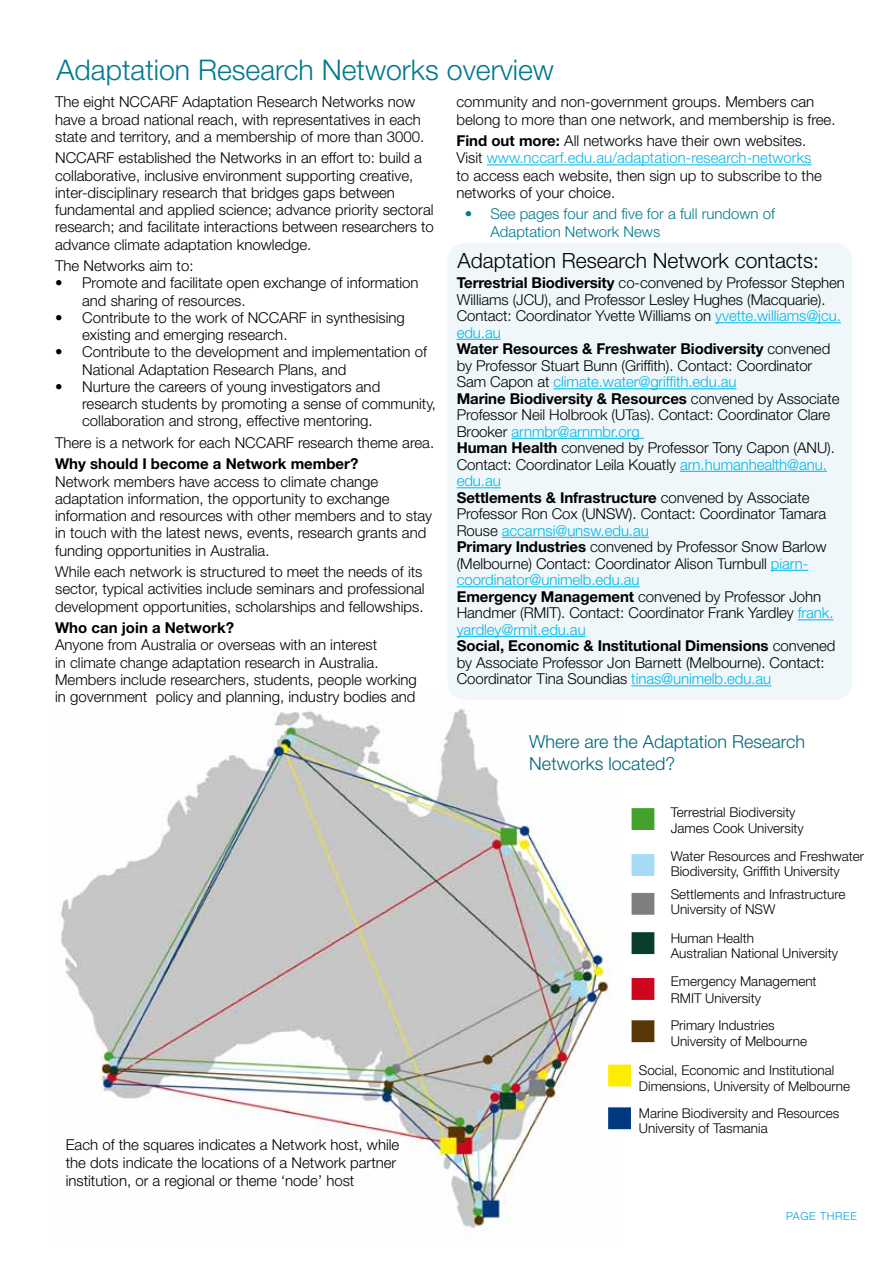
<style>
.page{position:relative;width:893px;height:1263px;background:#fff}
.page>*{position:absolute;margin:0;border:0;box-sizing:border-box;transform-origin:0 0}
.t1{font:300 28.5px "Helvetica Neue";color:#007a8d}
.t2{font:300 21px "Helvetica Neue";color:#000}
.t3{font:300 18px/21.6px "Helvetica Neue";color:#006878}
.t4{font:300 15px/17.2px "Helvetica Neue";color:#000}
.t5{font:300 15px/17.2px "Helvetica Neue";color:#007a8d}
.t6{font:700 15px "Helvetica Neue";color:#000}
.t7{font:300 13.5px/16.2px "Helvetica Neue";color:#000}
.t8{font:300 10.95px "Helvetica Neue";letter-spacing:.06em;color:#009ee0}
.s1{font-weight:700}
.s2{color:#00b6e8}
</style>
<div class="page">
<img style="left:60px;top:689px;width:562px;height:540px">
<div style="left:632px;top:808px;width:22px;height:22px;background:#44a12b"></div>
<div style="left:632px;top:854px;width:22px;height:22px;background:#a5dbf4"></div>
<div style="left:632px;top:893px;width:22px;height:22px;background:#7e7f81"></div>
<div style="left:632px;top:932px;width:22px;height:22px;background:#0b3d2b"></div>
<div style="left:632px;top:978px;width:22px;height:22px;background:#cd071e;border:5px solid #cd071e"></div>
<div style="left:632px;top:1020px;width:22px;height:22px;background:#5a3707"></div>
<div style="left:608px;top:1064px;width:23px;height:22px;background:#ffed00;border:5px solid #ffed00"></div>
<div style="left:608px;top:1107px;width:23px;height:22px;background:#003882;border:5px solid #003882"></div>
<hr style="left:487px;top:164px;width:324px;height:1px;background:#00b6e8">
<div style="left:448px;top:243px;width:404px;height:457px;background:#eff7fb;border-radius:18px"></div>
<hr style="left:715px;top:322px;width:126px;height:1px;background:#00b6e8">
<hr style="left:457px;top:339px;width:44px;height:1px;background:#00b6e8">
<hr style="left:554px;top:388px;width:182px;height:1px;background:#00b6e8">
<hr style="left:511px;top:438px;width:133px;height:1px;background:#00b6e8">
<hr style="left:680px;top:471px;width:147px;height:1px;background:#00b6e8">
<hr style="left:457px;top:487px;width:44px;height:1px;background:#00b6e8">
<hr style="left:502px;top:537px;width:147px;height:1px;background:#00b6e8">
<hr style="left:771px;top:570px;width:37px;height:1px;background:#00b6e8">
<hr style="left:457px;top:586px;width:183px;height:1px;background:#00b6e8">
<hr style="left:798px;top:619px;width:35px;height:1px;background:#00b6e8">
<hr style="left:457px;top:636px;width:129px;height:1px;background:#00b6e8">
<hr style="left:631px;top:685px;width:140px;height:1px;background:#00b6e8">
<h1 class="t1" style="left:57px;top:53px;width:499px">Adaptation Research Networks overview</h1>
<p class="t4" style="left:55px;top:93px;width:371px">The eight NCCARF Adaptation Research Networks now have a broad national reach, with representatives in each state and territory, and a membership of more than 3000.</p>
<p class="t4" style="left:55px;top:149px;width:380px">NCCARF established the Networks in an effort to: build a collaborative, inclusive environment supporting creative, inter-disciplinary research that bridges gaps between fundamental and applied science; advance priority sectoral research; and facilitate interactions between researchers to advance climate adaptation knowledge.</p>
<p class="t4" style="left:55px;top:257px;width:140px">The Networks aim to:</p>
<p class="t4" style="left:82px;top:274px;width:338px;text-indent:-27px">• Promote and facilitate open exchange of information and sharing of resources.</p>
<p class="t4" style="left:82px;top:309px;width:324px;text-indent:-27px">• Contribute to the work of NCCARF in synthesising existing and emerging research.</p>
<p class="t4" style="left:82px;top:343px;width:346px;text-indent:-27px">• Contribute to the development and implementation of<br>National Adaptation Research Plans, and</p>
<p class="t4" style="left:82px;top:378px;width:355px;text-indent:-27px">• Nurture the careers of young investigators and research students by promoting a sense of community, collaboration and strong, effective mentoring.</p>
<p class="t4" style="left:55px;top:434px;width:381px">There is a network for each NCCARF research theme area.</p>
<p class="t6" style="left:55px;top:455px;width:305px">Why should I become a Network member?</p>
<p class="t4" style="left:55px;top:472px;width:379px">Network members have access to climate change adaptation information, the opportunity to exchange information and resources with other members and to stay in touch with the latest news, events, research grants and funding opportunities in Australia.</p>
<p class="t4" style="left:55px;top:563px;width:371px">While each network is structured to meet the needs of its sector, typical activities include seminars and professional development opportunities, scholarships and fellowships.</p>
<p class="t6" style="left:55px;top:618px;width:180px">Who can join a Network?</p>
<p class="t4" style="left:55px;top:636px;width:363px">Anyone from Australia or overseas with an interest<br>in climate change adaptation research in Australia.<br>Members include researchers, students, people working in government policy and planning, industry bodies and</p>
<p class="t4" style="left:66px;top:1136px;width:335px;line-height:18px">Each of the squares indicates a Network host, while the dots indicate the locations of a Network partner institution, or a regional or theme ‘node’ host</p>
<p class="t4" style="left:456px;top:93px;width:381px">community and non-government groups. Members can belong to more than one network, and membership is free.</p>
<p class="t4" style="left:456px;top:132px;width:367px"><span class="s1">Find out more:</span> All networks have their own websites.<br>Visit <span class="s2">www.nccarf.edu.au/adaptation-research-networks </span>to access each website, then sign up to subscribe to the networks of your choice.</p>
<p class="t5" style="left:490px;top:205px;width:286px;text-indent:-26px">• See pages four and five for a full rundown of<br>Adaptation Network News</p>
<p class="t4" style="left:457px;top:274px;width:390px;line-height:16.5px"><span class="s1">Terrestrial Biodiversity</span> co-convened by Professor Stephen Williams (JCU), and Professor Lesley Hughes (Macquarie).<br>Contact: Coordinator Yvette Williams on <span class="s2">yvette.williams@jcu. edu.au<br></span><span class="s1">Water Resources &amp; Freshwater Biodiversity</span> convened by Professor Stuart Bunn (Griffith). Contact: Coordinator Sam Capon at <span class="s2">climate.water@griffith.edu.au<br></span><span class="s1">Marine Biodiversity &amp; Resources</span> convened by Associate Professor Neil Holbrook (UTas). Contact: Coordinator Clare Brooker <span class="s2">arnmbr@arnmbr.org<br></span><span class="s1">Human Health</span> convened by Professor Tony Capon (ANU).<br>Contact: Coordinator Leila Kouatly <span class="s2">arn.humanhealth@anu. edu.au<br></span><span class="s1">Settlements &amp; Infrastructure</span> convened by Associate Professor Ron Cox (UNSW). Contact: Coordinator Tamara Rouse <span class="s2">accarnsi@unsw.edu.au<br></span><span class="s1">Primary Industries</span> convened by Professor Snow Barlow (Melbourne) Contact: Coordinator Alison Turnbull <span class="s2">piarn&shy;coordinator@unimelb.edu.au<br></span><span class="s1">Emergency Management</span> convened by Professor John Handmer (RMIT). Contact: Coordinator Frank Yardley <span class="s2">frank. yardley@rmit.edu.au<br></span><span class="s1">Social, Economic &amp; Institutional Dimensions</span> convened by Associate Professor Jon Barnett (Melbourne). Contact:<br>Coordinator Tina Soundias <span class="s2">tinas@unimelb.edu.au</span></p>
<h2 class="t2" style="left:458px;top:248px;width:363px">Adaptation Research Network contacts:</h2>
<p class="t3" style="left:529px;top:730px;width:277px">Where are the Adaptation Research<br>Networks located?</p>
<p class="t7" style="left:671px;top:804px;width:135px">Terrestrial Biodiversity<br>James Cook University</p>
<p class="t7" style="left:671px;top:848px;width:195px;line-height:15px">Water Resources and Freshwater<br>Biodiversity, Griffith University</p>
<p class="t7" style="left:671px;top:887px;width:176px;line-height:15px">Settlements and Infrastructure<br>University of NSW</p>
<p class="t7" style="left:671px;top:931px;width:169px;line-height:15px">Human Health<br>Australian National University</p>
<p class="t7" style="left:671px;top:973px;width:147px">Emergency Management<br>RMIT University</p>
<p class="t7" style="left:671px;top:1017px;width:138px">Primary Industries<br>University of Melbourne</p>
<p class="t7" style="left:639px;top:1061px;width:213px">Social, Economic and Institutional<br>Dimensions, University of Melbourne</p>
<p class="t7" style="left:639px;top:1106px;width:202px;line-height:15px">Marine Biodiversity and Resources<br>University of Tasmania</p>
<p class="t8" style="left:786px;top:1209px;width:72px">PAGE THREE</p>
</div>
